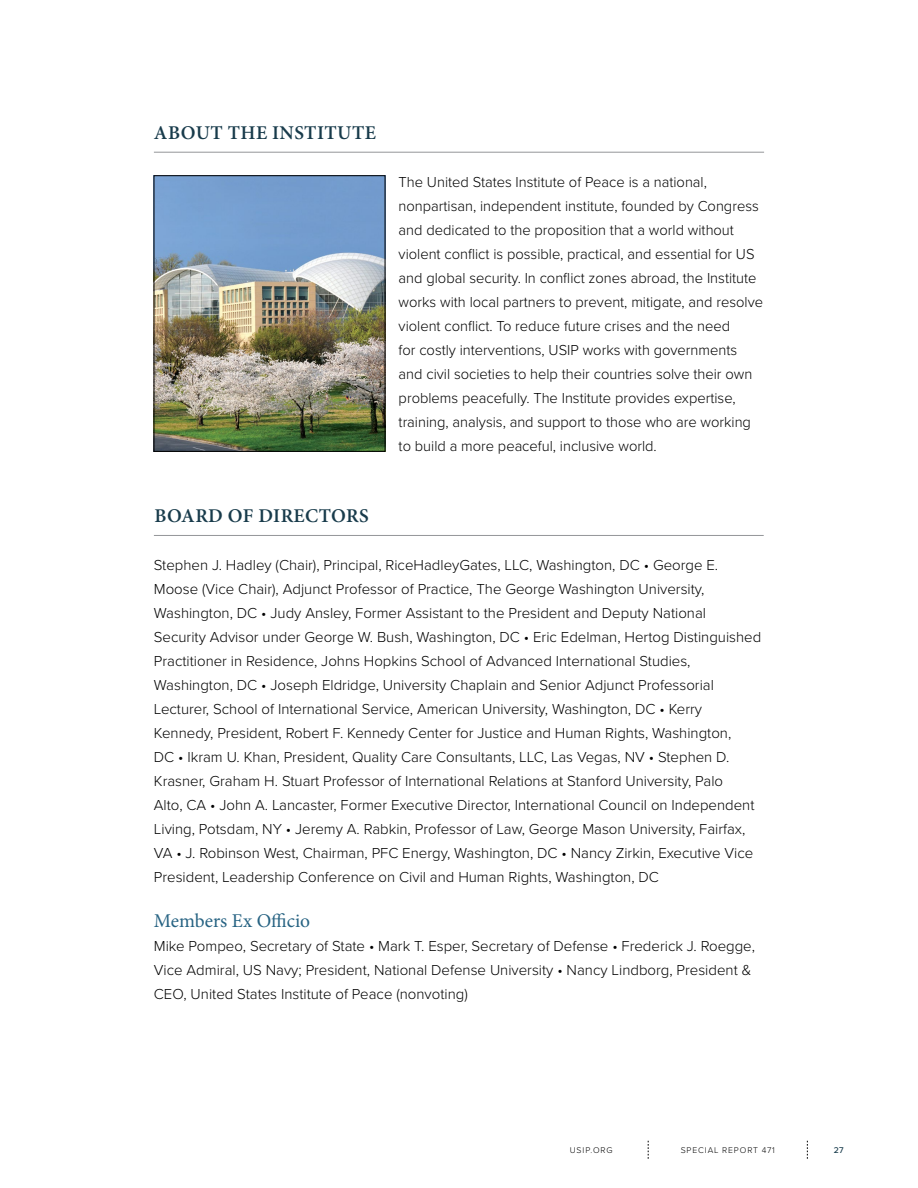
<style>
.page{position:relative;width:918px;height:1188px;background:#fff}
.page>*{position:absolute;margin:0;border:0;box-sizing:border-box;transform-origin:0 0}
.t1{font:600 19.5px "Minion Pro";letter-spacing:.02em;color:#183b4b}
.t2{font:19.5px "Minion Pro";color:#276383}
.t3{font:300 15px/24px "Proxima Nova";color:#000}
.t4{font:300 8.7px "Proxima Nova";letter-spacing:.11em;color:#000}
.t5{font:500 8.7px "Proxima Nova";color:#183b4b}
</style>
<div class="page">
<svg style="left:807px;top:1141px;width:1px;height:18px"></svg>
<svg style="left:648px;top:1141px;width:1px;height:18px"></svg>
<hr style="left:154px;top:152px;width:610px;height:1px;background:#939598">
<hr style="left:154px;top:535px;width:610px;height:1px;background:#939598">
<img style="left:156px;top:178px;width:227px;height:271px">
<h1 class="t1" style="left:154px;top:119px;width:224px">ABOUT THE INSTITUTE</h1>
<h1 class="t1" style="left:154px;top:502px;width:216px">BOARD OF DIRECTORS</h1>
<p class="t3" style="left:399px;top:170px;width:366px">The U nited States Institute of Peace is a national, nonpartisan, independent institute, founded by Congress and dedicated to the proposition that a world without violent conflict is possible, practical, and essential for US and global security. In conflict zones abroad, the Institute works with local partners to prevent, mitigate, and resolve violent conflict. To reduce future crises and the need<br>for costly interventions, U SIP works with governments and civil societies to help their countries solve their own problems peacefully. The Institute provides expertise, training, analysis, and support to those who are working to build a more peaceful, inclusive world.</p>
<p class="t3" style="left:154px;top:552px;width:609px">Stephen J. Hadley (Chair), Principal, RiceHadleyGates, LLC, Washington, DC • George E.<br>Moose (Vice Chair), Adjunct Professor of Practice, The George Washington U niversity, Washington, DC • Judy Ansley, Former Assistant to the President and Deputy National Security Advisor under George W. Bush, Washington, DC • Eric Edelman, Hertog Distinguished Practitioner in Residence, Johns Hopkins School of Advanced International Studies, Washington, DC • Joseph Eldridge, U niversity Chaplain and Senior Adjunct Professorial Lecturer, School of International Service, American U niversity, Washington, DC • Kerry Kennedy, President, Robert F. Kennedy Center for Justice and Human Rights, Washington,<br>DC • Ikram U. Khan, President, Quality Care Consultants, LLC, Las Vegas, NV • Stephen D.<br>Krasner, Graham H. Stuart Professor of International Relations at Stanford U niversity, Palo<br>Alto, CA • John A. Lancaster, Former Executive Director, International Council on Independent Living, Potsdam, NY • Jeremy A. Rabkin, Professor of Law, George Mason U niversity, Fairfax, VA • J. Robinson West, Chairman, PFC Energy, Washington, DC • Nancy Zirkin, Executive Vice President, Leadership Conference on Civil and Human Rights, Washington, DC</p>
<h1 class="t2" style="left:154px;top:908px;width:158px">Members Ex Officio</h1>
<p class="t3" style="left:154px;top:933px;width:603px">Mike Pompeo, Secretary of State • Mark T. Esper, Secretary of Defense • Frederick J. Roegge,<br>Vice Admiral, US Navy; President, National Defense U niversity • Nancy Lindborg, President &amp;<br>CEO, U nited States Institute of Peace (nonvoting)</p>
<p class="t4" style="left:570px;top:1144px;width:44px">USIP.ORG</p>
<p class="t4" style="left:681px;top:1144px;width:96px">SPECIAL REPORT 471</p>
<p class="t5" style="left:834px;top:1144px;width:11px">27</p>
</div>
